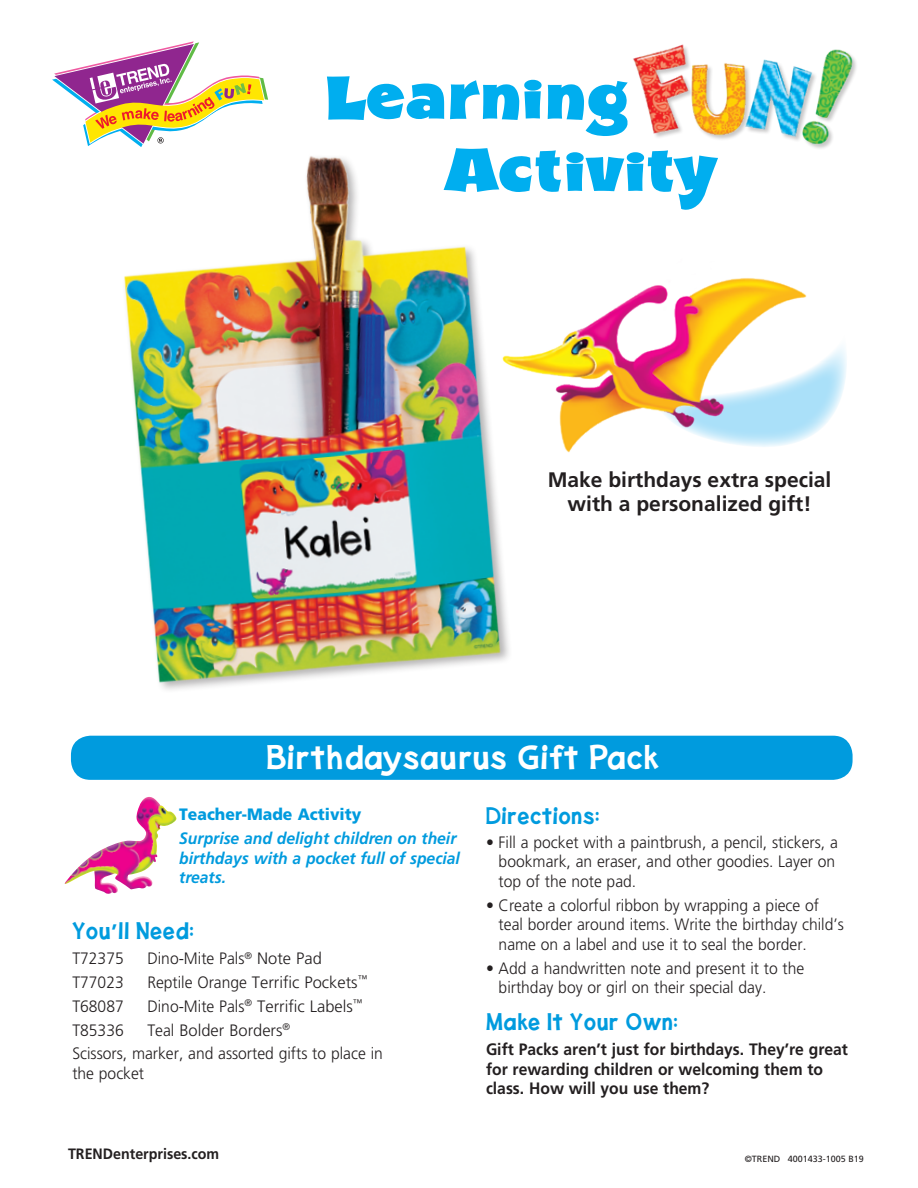
<style>
.page{position:relative;width:918px;height:1188px;background:#fff}
.page>*{position:absolute;margin:0;border:0;box-sizing:border-box;transform-origin:0 0}
.t1{font:60px/72.4px "AS Shocard Block";letter-spacing:.04em;color:#00aeef}
.t2{font:700 30px "Lorin";letter-spacing:.05em;color:#fff}
.t3{font:700 21px/24px "Frutiger";color:#231f20;text-align:center}
.t4{font:700 21px "Lorin";letter-spacing:.05em;color:#009bde}
.t5{font:300 16.5px/19.5px "Frutiger";color:#231f20;scale:.95 1}
.t6{font:700 16.5px/19.5px "Frutiger";color:#231f20;scale:.95 1}
.t7{font:italic 700 16.5px/19.5px "Frutiger";color:#009bde;scale:.95 1}
.t8{font:900 16.5px "Frutiger";color:#009bde;scale:.95 1}
.t9{font:700 15px "Frutiger";color:#231f20;scale:.95 1}
.t10{font:9px "Frutiger";color:#231f20}
.s1{font-family:"Frutiger"}
</style>
<div class="page">
<img style="left:633px;top:44px;width:223px;height:105px">
<svg style="left:52px;top:41px;width:217px;height:88px"></svg>
<svg style="left:812px;top:347px;width:35px;height:88px"></svg>
<div style="left:71px;top:736px;width:782px;height:44px;background:#009bde;border-radius:20px"></div>
<img style="left:64px;top:797px;width:113px;height:97px">
<img style="left:84px;top:107px;width:425px;height:583px">
<img style="left:464px;top:224px;width:348px;height:243px">
<h1 class="t1" style="left:447px;top:67px;width:272px;text-indent:-121px">Learning<br>Activity</h1>
<p class="t3" style="left:548px;top:468px;width:285px">Make birthdays extra special with a personalized gift!</p>
<h2 class="t2" style="left:267px;top:741px;width:393px">Birthdaysaurus Gift Pack</h2>
<p class="t8" style="left:179px;top:805px;width:193px">Teacher-Made Activity</p>
<p class="t7" style="left:179px;top:828px;width:297px">Surprise and delight children on their birthdays with a pocket full of special treats.</p>
<p class="t4" style="left:486px;top:805px;width:115px">Directions:</p>
<p class="t5" style="left:499px;top:832px;width:359px;text-indent:-13px">• Fill a pocket with a paintbrush, a pencil, stickers, a bookmark, an eraser, and other goodies. Layer on top of the note pad.</p>
<p class="t5" style="left:499px;top:895px;width:365px;text-indent:-13px">• Create a colorful ribbon by wrapping a piece of teal border around items. Write the birthday child’s name on a label and use it to seal the border.</p>
<p class="t5" style="left:499px;top:958px;width:323px;text-indent:-13px">• Add a handwritten note and present it to the birthday boy or girl on their special day.</p>
<p class="t4" style="left:486px;top:1011px;width:193px">Make It Your Own:</p>
<p class="t6" style="left:486px;top:1040px;width:383px">Gift Packs aren’t just for birthdays. They’re great for rewarding children or welcoming them to class. How will you use them?</p>
<p class="t4" style="left:72px;top:920px;width:123px">You<span class="s1">’</span>ll Need:</p>
<p class="t5" style="left:72px;top:949px;width:56px">T72375</p>
<p class="t5" style="left:147px;top:949px;width:185px">Dino-Mite Pals<sup>®</sup> Note Pad</p>
<p class="t5" style="left:72px;top:972px;width:56px">T77023</p>
<p class="t5" style="left:147px;top:972px;width:233px">Reptile Orange Terrific Pockets<sup>™</sup></p>
<p class="t5" style="left:72px;top:996px;width:56px">T68087</p>
<p class="t5" style="left:147px;top:996px;width:228px">Dino-Mite Pals<sup>®</sup> Terrific Labels<sup>™</sup></p>
<p class="t5" style="left:72px;top:1020px;width:56px">T85336</p>
<p class="t5" style="left:72px;top:1018px;width:328px;line-height:23.9px;text-indent:75px">Teal Bolder Borders<sup>®<br></sup>Scissors, marker, and assorted gifts to place in</p>
<p class="t5" style="left:72px;top:1063px;width:77px">the pocket</p>
<p class="t9" style="left:68px;top:1145px;width:161px">TRENDenterprises.com</p>
<p class="t10" style="left:745px;top:1153px;width:121px">©TREND 4001433-1005 B19</p>
</div>
